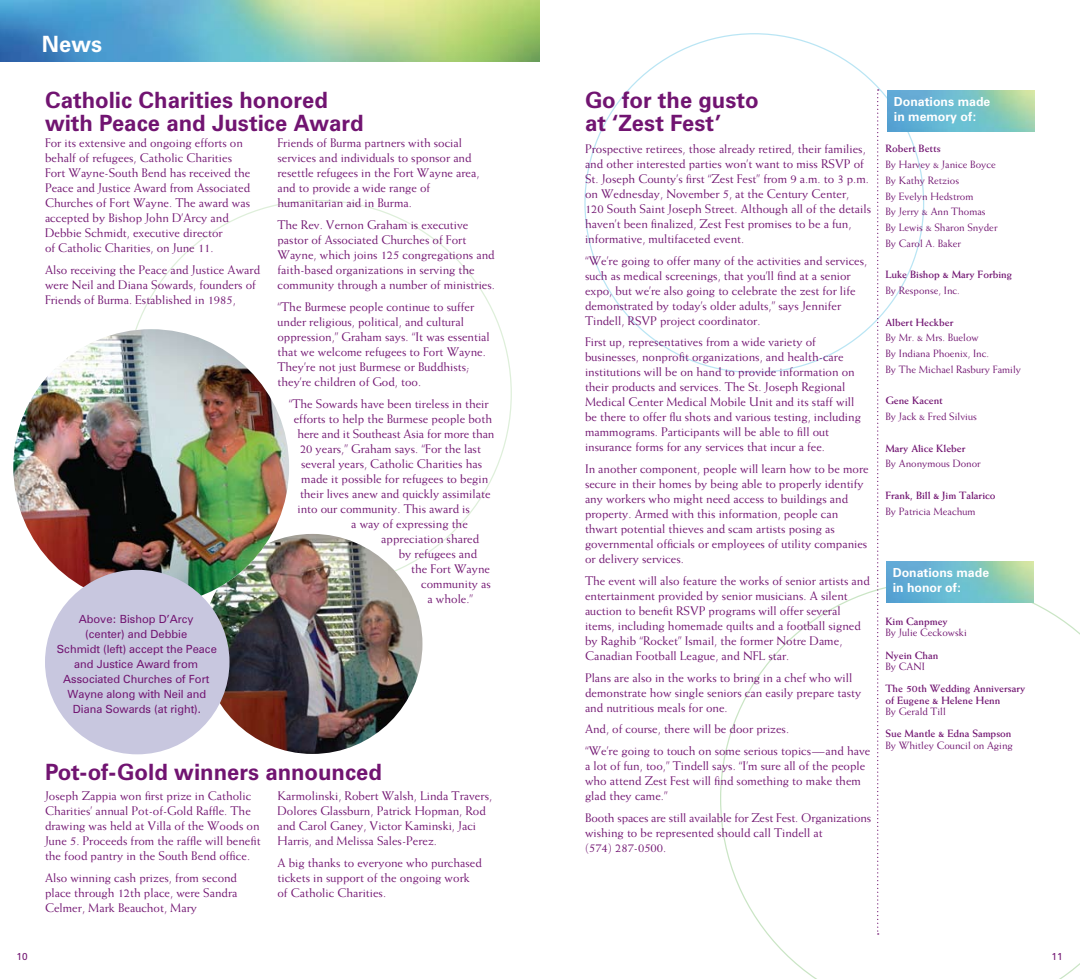
<style>
.page{position:relative;width:1080px;height:979px;background:#fff}
.page>*{position:absolute;margin:0;border:0;box-sizing:border-box;transform-origin:0 0}
.t1{font:700 22.5px/22.5px "Zurich BT";color:#711471}
.t2{font:700 22.5px "Zurich BT";color:#fff}
.t3{font:12.5px/15px "Weiss";color:#711471}
.t4{font:700 12.5px/15px "Zurich BT";color:#fff}
.t5{font:11.25px/15px "Zurich BT";color:#711471;text-align:center}
.t6{font:10.62px/15.8px "Weiss";color:#711471}
.t7{font:700 10.62px/11.2px "Weiss";color:#711471}
.t8{font:10px "Zurich BT";color:#711471}
</style>
<div class="page">
<svg style="left:720px;top:587px;width:360px;height:392px"></svg>
<img style="left:0;top:0;width:540px;height:62px">
<img style="left:888px;top:90px;width:147px;height:41px">
<img style="left:886px;top:561px;width:148px;height:42px">
<img style="left:202px;top:534px;width:220px;height:220px;border-radius:110px">
<img style="left:13px;top:329px;width:276px;height:276px;border-radius:138px">
<div style="left:45px;top:570px;width:185px;height:184px;background:#c8c7df;border-radius:50%"></div>
<svg style="left:877px;top:89px;width:2px;height:845px"></svg>
<h1 class="t2" style="left:42px;top:31px;width:62px">News</h1>
<h1 class="t1" style="left:45px;top:89px;width:320px">Catholic Charities honored with Peace and Justice Award</h1>
<p class="t3" style="left:45px;top:135px;width:207px">For its extensive and ongoing efforts on behalf of refugees, Catholic Charities Fort Wayne-South Bend has received the Peace and Justice Award from Associated Churches of Fort Wayne. The award was accepted by Bishop John D’Arcy and Debbie Schmidt, executive director<br>of Catholic Charities, on June 11.</p>
<p class="t3" style="left:45px;top:262px;width:217px">Also receiving the Peace and Justice Award were Neil and Diana Sowards, founders of<br>Friends of Burma. Established in 1985,</p>
<p class="t5" style="left:57px;top:612px;width:161px">Above: Bishop D’Arcy<br>(center) and Debbie<br>Schmidt (left) accept the Peace and Justice Award from<br>Associated Churches of Fort<br>Wayne along with Neil and<br>Diana Sowards (at right).</p>
<p class="t3" style="left:278px;top:135px;width:204px">Friends of Burma partners with social services and individuals to sponsor and resettle refugees in the Fort Wayne area, and to provide a wide range of humanitarian aid in Burma.</p>
<p class="t3" style="left:278px;top:217px;width:219px">The Rev. Vernon Graham is executive pastor of Associated Churches of Fort Wayne, which joins 125 congregations and faith-based organizations in serving the community through a number of ministries.</p>
<p class="t3" style="left:278px;top:299px;width:214px">“The Burmese people continue to suffer under religious, political, and cultural oppression,” Graham says. “It was essential that we welcome refugees to Fort Wayne.<br>They’re not just Burmese or Buddhists; they’re children of God, too.</p>
<p class="t3" style="left:289px;top:396px;width:201px">“The Sowards have been tireless in their</p>
<p class="t3" style="left:294px;top:411px;width:200px">efforts to help the Burmese people both</p>
<p class="t3" style="left:298px;top:426px;width:198px">here and it Southeast Asia for more than</p>
<p class="t3" style="left:300px;top:441px;width:182px">20 years,” Graham says. “For the last</p>
<p class="t3" style="left:301px;top:456px;width:182px">several years, Catholic Charities has</p>
<p class="t3" style="left:301px;top:471px;width:189px">made it possible for refugees to begin</p>
<p class="t3" style="left:300px;top:486px;width:192px">their lives anew and quickly assimilate</p>
<p class="t3" style="left:298px;top:501px;width:174px">into our community. This award is</p>
<p class="t3" style="left:351px;top:516px;width:118px">a way of expressing the</p>
<p class="t3" style="left:381px;top:531px;width:100px">appreciation shared</p>
<p class="t3" style="left:399px;top:546px;width:80px">by refugees and</p>
<p class="t3" style="left:411px;top:561px;width:80px">the Fort Wayne</p>
<p class="t3" style="left:421px;top:576px;width:71px">community as</p>
<p class="t3" style="left:428px;top:591px;width:47px">a whole.”</p>
<h1 class="t1" style="left:45px;top:760px;width:339px">Pot-of-Gold winners announced</h1>
<p class="t3" style="left:45px;top:788px;width:217px">Joseph Zappia won first prize in Catholic Charities’ annual Pot-of-Gold Raffle. The drawing was held at Villa of the Woods on June 5. Proceeds from the raffle will benefit the food pantry in the South Bend office.</p>
<p class="t3" style="left:45px;top:870px;width:194px;text-align:justify">Also winning cash prizes, from second place through 12th place, were Sandra Celmer, Mark Beauchot, Mary</p>
<p class="t3" style="left:278px;top:788px;width:216px">Karmolinski, Robert Walsh, Linda Travers, Dolores Glassburn, Patrick Hopman, Rod and Carol Ganey, Victor Kaminski, Jaci Harris, and Melissa Sales-Perez.</p>
<p class="t3" style="left:278px;top:855px;width:206px">A big thanks to everyone who purchased tickets in support of the ongoing work of Catholic Charities.</p>
<h1 class="t1" style="left:585px;top:89px;width:175px">Go for the gusto at ‘Zest Fest’</h1>
<p class="t3" style="left:585px;top:141px;width:288px">Prospective retirees, those already retired, their families, and other interested parties won’t want to miss RSVP of St. Joseph County’s first “Zest Fest” from 9 a.m. to 3 p.m. on Wednesday, November 5, at the Century Center, 120 South Saint Joseph Street. Although all of the details haven’t been finalized, Zest Fest promises to be a fun, informative, multifaceted event.</p>
<p class="t3" style="left:585px;top:253px;width:284px">“We’re going to offer many of the activities and services, such as medical screenings, that you’ll find at a senior expo, but we’re also going to celebrate the zest for life demonstrated by today’s older adults,” says Jennifer Tindell, RSVP project coordinator.</p>
<p class="t3" style="left:585px;top:334px;width:277px">First up, representatives from a wide variety of businesses, nonprofit organizations, and health-care institutions will be on hand to provide information on their products and services. The St. Joseph Regional Medical Center Medical Mobile Unit and its staff will be there to offer flu shots and various testing, including mammograms. Participants will be able to fill out insurance forms for any services that incur a fee.</p>
<p class="t3" style="left:585px;top:461px;width:285px">In another component, people will learn how to be more secure in their homes by being able to properly identify any workers who might need access to buildings and property. Armed with this information, people can thwart potential thieves and scam artists posing as governmental officials or employees of utility companies or delivery services.</p>
<p class="t3" style="left:585px;top:573px;width:286px">The event will also feature the works of senior artists and entertainment provided by senior musicians. A silent auction to benefit RSVP programs will offer several items, including homemade quilts and a football signed by Raghib “Rocket” Ismail, the former Notre Dame, Canadian Football League, and NFL star.</p>
<p class="t3" style="left:585px;top:670px;width:278px">Plans are also in the works to bring in a chef who will demonstrate how single seniors can easily prepare tasty and nutritious meals for one.</p>
<p class="t3" style="left:585px;top:718px;width:287px;line-height:21.8px">And, of course, there will be door prizes.<br>“We’re going to touch on some serious topics—and have</p>
<p class="t3" style="left:585px;top:758px;width:282px">a lot of fun, too,” Tindell says. “I’m sure all of the people who attend Zest Fest will find something to make them glad they came.”</p>
<p class="t3" style="left:585px;top:810px;width:288px">Booth spaces are still available for Zest Fest. Organizations wishing to be represented should call Tindell at<br>(574) 287-0500.</p>
<p class="t4" style="left:894px;top:94px;width:98px">Donations made in memory of:</p>
<p class="t7" style="left:885px;top:143px;width:57px">Robert Betts</p>
<p class="t6" style="left:885px;top:156px;width:114px">By Harvey &amp; Janice Boyce<br>By Kathy Retzios<br>By Evelyn Hedstrom<br>By Jerry &amp; Ann Thomas<br>By Lewis &amp; Sharon Snyder<br>By Carol A. Baker</p>
<p class="t7" style="left:885px;top:269px;width:128px">Luke Bishop &amp; Mary Forbing</p>
<p class="t6" style="left:885px;top:282px;width:76px">By Response, Inc.</p>
<p class="t7" style="left:885px;top:316px;width:70px">Albert Heckber</p>
<p class="t6" style="left:885px;top:330px;width:137px">By Mr. &amp; Mrs. Buelow<br>By Indiana Phoenix, Inc.<br>By The Michael Rasbury Family</p>
<p class="t7" style="left:885px;top:395px;width:59px">Gene Kacent</p>
<p class="t6" style="left:885px;top:408px;width:93px">By Jack &amp; Fred Silvius</p>
<p class="t7" style="left:885px;top:442px;width:82px">Mary Alice Kleber</p>
<p class="t6" style="left:885px;top:456px;width:97px">By Anonymous Donor</p>
<p class="t7" style="left:885px;top:489px;width:112px">Frank, Bill &amp; Jim Talarico</p>
<p class="t6" style="left:885px;top:503px;width:92px">By Patricia Meachum</p>
<p class="t4" style="left:893px;top:565px;width:98px">Donations made in honor of:</p>
<p class="t7" style="left:885px;top:615px;width:64px">Kim Canpmey</p>
<p class="t6" style="left:885px;top:624px;width:83px">By Julie Ceckowski</p>
<p class="t7" style="left:885px;top:649px;width:54px">Nyein Chan</p>
<p class="t6" style="left:885px;top:658px;width:41px">By CANI</p>
<p class="t7" style="left:885px;top:683px;width:141px">The 50th Wedding Anniversary of Eugene &amp; Helene Henn</p>
<p class="t6" style="left:885px;top:703px;width:62px">By Gerald Till</p>
<p class="t7" style="left:885px;top:728px;width:128px">Sue Mantle &amp; Edna Sampson</p>
<p class="t6" style="left:885px;top:737px;width:129px">By Whitley Council on Aging</p>
<p class="t8" style="left:17px;top:950px;width:13px">10</p>
<p class="t8" style="left:1052px;top:950px;width:13px">11</p>
</div>
